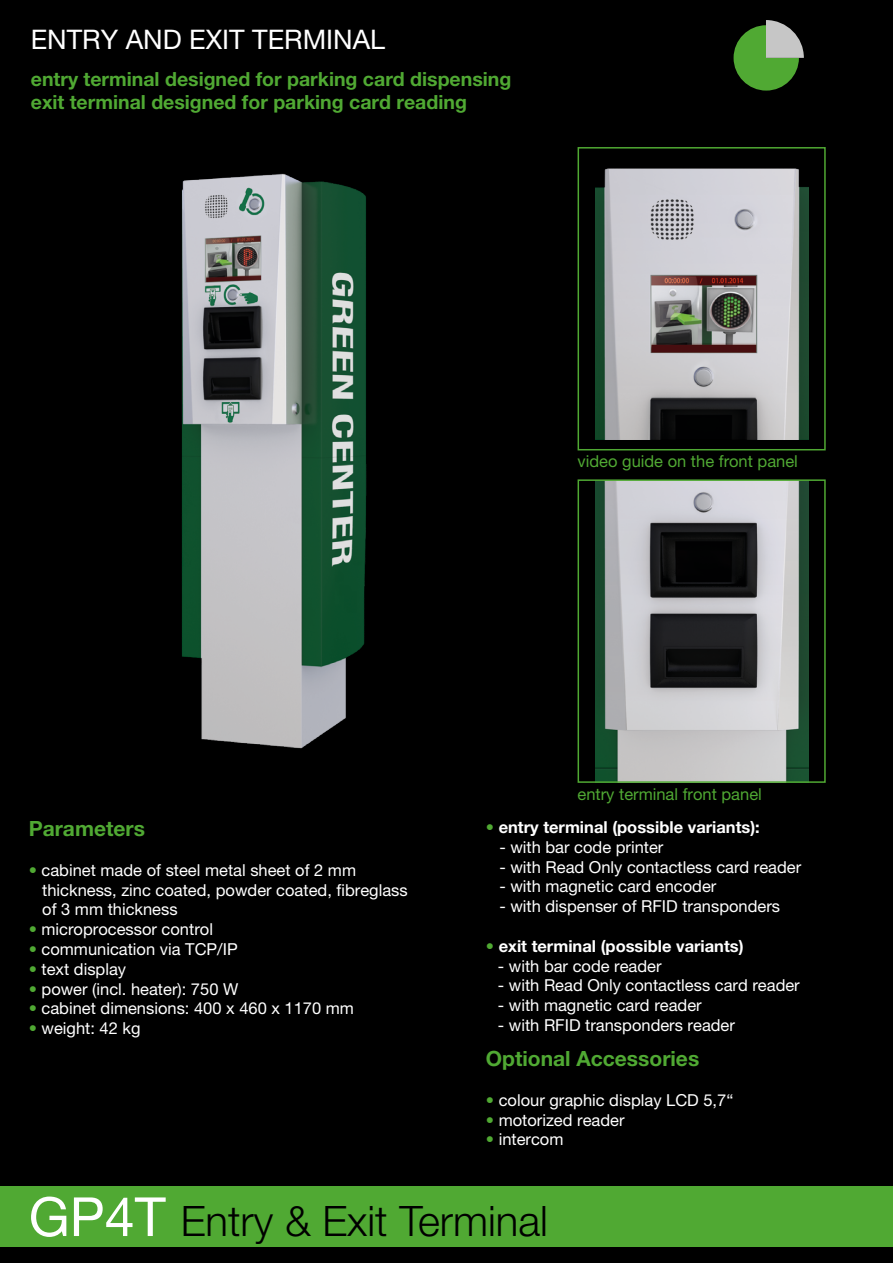
<style>
.page{position:relative;width:893px;height:1263px;background:#000}
.page>*{position:absolute;margin:0;border:0;box-sizing:border-box;transform-origin:0 0}
.t1{font:300 42px "Helvetica Neue LT Pro";color:#000}
.t2{font:27px "Helvetica Neue LT Pro";color:#fff}
.t3{font:700 21px "Helvetica Neue LT Pro";color:#50a933}
.t4{font:700 19.5px/23.4px "Helvetica Neue LT Pro";color:#50a933}
.t5{font:16.5px/19.8px "Helvetica Neue LT Pro";color:#fff}
.t6{font:700 16.5px "Helvetica Neue LT Pro";color:#fff}
.t7{font:16.5px "Helvetica Neue LT Pro";color:#50a933}
.s1{color:#50a933}
.s2{font-weight:400;color:#50a933}
.s3{font-weight:400;font-size:54px;color:#fff}
</style>
<div class="page">
<div style="left:0;top:1186px;width:893px;height:61px;background:#50a933"></div>
<img style="left:182px;top:173px;width:185px;height:576px">
<img style="left:595px;top:168px;width:213px;height:272px">
<div style="left:578px;top:147px;width:248px;height:303px;border:2px solid #50a933"></div>
<img style="left:595px;top:482px;width:213px;height:298px">
<div style="left:578px;top:479px;width:248px;height:304px;border:2px solid #50a933"></div>
<svg style="left:734px;top:20px;width:70px;height:71px"></svg>
<h2 class="t2" style="left:31px;top:23px;width:356px">ENTRY AND EXIT TERMINAL</h2>
<p class="t4" style="left:31px;top:67px;width:482px">entry terminal designed for parking card dispensing exit terminal designed for parking card reading</p>
<p class="t7" style="left:578px;top:451px;width:222px">video guide on the front panel</p>
<p class="t7" style="left:578px;top:784px;width:186px">entry terminal front panel</p>
<p class="t3" style="left:29px;top:816px;width:118px">Parameters</p>
<p class="t5" style="left:42px;top:860px;width:367px;text-indent:-13px"><span class="s1">•</span> cabinet made of steel metal sheet of 2 mm thickness, zinc coated, powder coated, fibreglass of 3 mm thickness</p>
<p class="t5" style="left:29px;top:919px;width:186px"><span class="s1">•</span> microprocessor control</p>
<p class="t5" style="left:29px;top:939px;width:211px"><span class="s1">•</span> communication via TCP/IP</p>
<p class="t5" style="left:29px;top:959px;width:99px"><span class="s1">•</span> text display</p>
<p class="t5" style="left:29px;top:979px;width:211px"><span class="s1">•</span> power (incl. heater): 750 W</p>
<p class="t5" style="left:29px;top:998px;width:327px"><span class="s1">•</span> cabinet dimensions: 400 x 460 x 1170 mm</p>
<p class="t5" style="left:29px;top:1018px;width:113px"><span class="s1">•</span> weight: 42 kg</p>
<p class="t6" style="left:486px;top:817px;width:276px"><span class="s2">•</span> entry terminal (possible variants):</p>
<p class="t5" style="left:499px;top:837px;width:166px">- with bar code printer</p>
<p class="t5" style="left:499px;top:856px;width:303px">- with Read Only contactless card reader</p>
<p class="t5" style="left:499px;top:876px;width:218px">- with magnetic card encoder</p>
<p class="t5" style="left:499px;top:896px;width:282px">- with dispenser of RFID transponders</p>
<p class="t6" style="left:486px;top:936px;width:259px"><span class="s2">•</span> exit terminal (possible variants)</p>
<p class="t5" style="left:498px;top:955px;width:165px">- with bar code reader</p>
<p class="t5" style="left:498px;top:975px;width:303px">- with Read Only contactless card reader</p>
<p class="t5" style="left:498px;top:995px;width:205px">- with magnetic card reader</p>
<p class="t5" style="left:498px;top:1015px;width:239px">- with RFID transponders reader</p>
<p class="t3" style="left:486px;top:1046px;width:215px">Optional Accessories</p>
<p class="t5" style="left:486px;top:1090px;width:249px"><span class="s1">•</span> colour graphic display LCD 5,7“</p>
<p class="t5" style="left:486px;top:1110px;width:140px"><span class="s1">•</span> motorized reader</p>
<p class="t5" style="left:486px;top:1129px;width:79px"><span class="s1">•</span> intercom</p>
<h1 class="t1" style="left:29px;top:1195px;width:521px"><span class="s3">GP4T</span> Entry &amp; Exit Terminal</h1>
</div>
